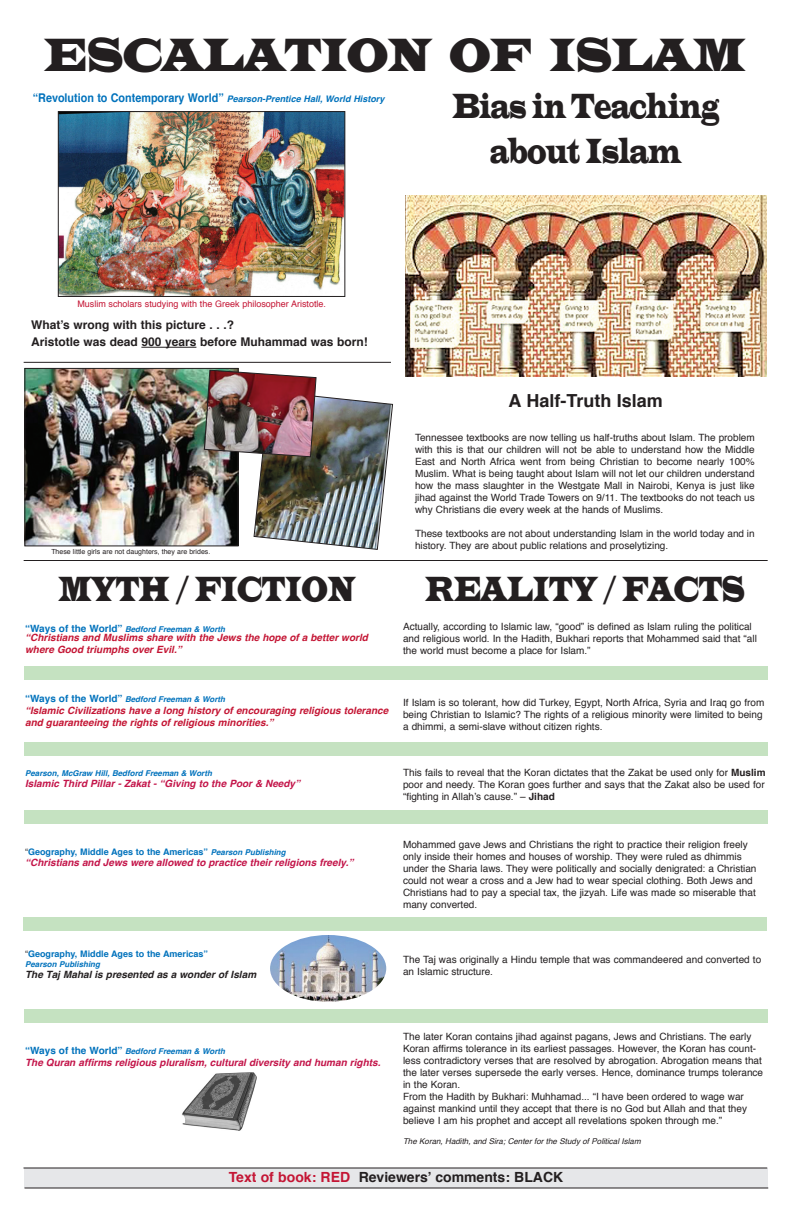
<style>
.page{position:relative;width:792px;height:1224px;background:#fff}
.page>*{position:absolute;margin:0;border:0;box-sizing:border-box;transform-origin:0 0}
.t1{font:48px "Latin Wide";letter-spacing:-.035em;color:#231f20;scale:.65 1}
.t2{font:36px/45px "Latin Wide";letter-spacing:-.035em;color:#231f20;text-align:center;scale:.55 1}
.t3{font:700 18px "Helvetica";color:#231f20}
.t4{font:700 14px "Helvetica";color:#231f20}
.t5{font:700 12px/17.3px "Helvetica";color:#231f20}
.t6{font:10px/12px "Helvetica";color:#231f20}
.t7{font:italic 700 10px/12px "Helvetica";color:#c41534}
.t8{font:italic 700 10px "Helvetica";color:#c31449}
.t9{font:italic 700 10px "Helvetica";color:#231f20}
.t10{font:700 9px "Helvetica";color:#0072bc}
.t11{font:italic 700 9px "Helvetica";color:#0072bc}
.t12{font:9px "Helvetica";color:#c41534}
.t13{font:italic 700 8px "Helvetica";color:#0072bc}
.t14{font:italic 8px "Helvetica";color:#231f20}
.t15{font:7px "Helvetica";color:#231f20}
.s1{font-style:normal;font-size:12px}
.s2{font-style:normal;font-size:10px}
.s3{font-weight:400;color:#231f20}
.s4{font-style:italic;font-size:8px}
.s5{font-weight:700}
.s6{color:#c41534}
</style>
<div class="page">
<hr style="left:141px;top:347px;width:55px;height:1px;background:#231f20">
<img style="left:406px;top:196px;width:361px;height:181px">
<img style="left:27px;top:370px;width:177px;height:174px">
<div style="left:25px;top:368px;width:213px;height:178px;border:1px solid #231f20"></div>
<img style="left:270px;top:935px;width:116px;height:67px;border-radius:50%">
<img style="left:182px;top:1073px;width:75px;height:58px">
<div style="left:24px;top:666px;width:744px;height:13px;background:#c5e2c1"></div>
<div style="left:24px;top:742px;width:744px;height:13px;background:#c5e2c1"></div>
<div style="left:24px;top:810px;width:744px;height:13px;background:#c5e2c1"></div>
<div style="left:23px;top:918px;width:744px;height:13px;background:#c5e2c1"></div>
<div style="left:24px;top:1010px;width:744px;height:13px;background:#c5e2c1"></div>
<img style="left:204px;top:370px;width:189px;height:180px">
<img style="left:60px;top:113px;width:283px;height:182px">
<div style="left:58px;top:111px;width:287px;height:186px;border:1px solid #231f20"></div>
<div style="left:24px;top:1168px;width:744px;height:20px;background:#e6e7e9"></div>
<hr style="left:24px;top:1168px;width:743px;height:1px;background:#231f20">
<hr style="left:25px;top:1188px;width:743px;height:1px;background:#231f20">
<hr style="left:24px;top:560px;width:744px;height:1px;background:#231f20">
<hr style="left:24px;top:362px;width:367px;height:1px;background:#231f20">
<h1 class="t1" style="left:44px;top:33px;width:1082px">ESCALATION OF ISLAM</h1>
<h2 class="t2" style="left:452px;top:86px;width:487px">Bias in Teaching about Islam</h2>
<p class="t11" style="left:33px;top:95px;width:353px"><span class="s1">“Revolution to Contemporary World”</span> Pearson-Prentice Hall, World History</p>
<p class="t12" style="left:77px;top:300px;width:250px">Muslim scholars studying with the Greek philosopher Aristotle.</p>
<p class="t5" style="left:31px;top:317px;width:338px">Whatʼs wrong with this picture . . .?<br>Aristotle was dead 900 years before Muhammad was born!</p>
<p class="t15" style="left:51px;top:549px;width:161px">These little girls are not daughters, they are brides.</p>
<h2 class="t2" style="left:58px;top:568px;width:542px">MYTH / FICTION</h2>
<p class="t13" style="left:25px;top:626px;width:202px"><span class="s2">“Ways of the World”</span> Bedford Freeman &amp; Worth</p>
<p class="t7" style="left:25px;top:632px;width:344px">“Christians and Muslims share with the Jews the hope of a better world where Good triumphs over Evil.”</p>
<p class="t13" style="left:25px;top:696px;width:202px"><span class="s2">“Ways of the World”</span> Bedford Freeman &amp; Worth</p>
<p class="t7" style="left:25px;top:705px;width:365px">“Islamic Civilizations have a long history of encouraging religious tolerance and guaranteeing the rights of religious minorities.”</p>
<p class="t13" style="left:25px;top:770px;width:188px">Pearson, McGraw Hill, Bedford Freeman &amp; Worth</p>
<p class="t8" style="left:25px;top:779px;width:276px">Islamic Third Pillar - Zakat - “Giving to the Poor &amp; Needy”</p>
<p class="t10" style="left:25px;top:848px;width:262px"><span class="s3">“</span>Geography, Middle Ages to the Americas” <span class="s4">Pearson Publishing</span></p>
<p class="t8" style="left:25px;top:858px;width:330px">“Christians and Jews were allowed to practice their religions freely.”</p>
<h3 class="t3" style="left:509px;top:394px;width:156px">A Half-Truth Islam</h3>
<p class="t6" style="left:415px;top:432px;width:341px;text-align:justify">Tennessee textbooks are now telling us half-truths about Islam. The problem with this is that our children will not be able to understand how the Middle East and North Africa went from being Christian to become nearly 100% Muslim. What is being taught about Islam will not let our children understand how the mass slaughter in the Westgate Mall in Nairobi, Kenya is just like jihad against the World Trade Towers on 9/11. The textbooks do not teach us why Christians die every week at the hands of Muslims.</p>
<p class="t6" style="left:415px;top:528px;width:341px">These textbooks are not about understanding Islam in the world today and in history. They are about public relations and proselytizing.</p>
<h2 class="t2" style="left:425px;top:568px;width:584px">REALITY / FACTS</h2>
<p class="t6" style="left:403px;top:622px;width:355px">Actually, according to Islamic law, “good” is defined as Islam ruling the political and religious world. In the Hadith, Bukhari reports that Mohammed said that “all the world must become a place for Islam.”</p>
<p class="t6" style="left:403px;top:697px;width:363px">If Islam is so tolerant, how did Turkey, Egypt, North Africa, Syria and Iraq go from being Christian to Islamic? The rights of a religious minority were limited to being a dhimmi, a semi-slave without citizen rights.</p>
<p class="t6" style="left:403px;top:767px;width:364px;text-align:justify">This fails to reveal that the Koran dictates that the Zakat be used only for <span class="s5">Muslim </span>poor and needy. The Koran goes further and says that the Zakat also be used for “fighting in Allahʼs cause.” – <span class="s5">Jihad</span></p>
<p class="t6" style="left:403px;top:839px;width:355px">Mohammed gave Jews and Christians the right to practice their religion freely only inside their homes and houses of worship. They were ruled as dhimmis under the Sharia laws. They were politically and socially denigrated: a Christian could not wear a cross and a Jew had to wear special clothing. Both Jews and Christians had to pay a special tax, the jizyah. Life was made so miserable that many converted.</p>
<p class="t10" style="left:25px;top:950px;width:184px"><span class="s3">“</span>Geography, Middle Ages to the Americas”</p>
<p class="t13" style="left:25px;top:961px;width:76px">Pearson Publishing</p>
<p class="t9" style="left:25px;top:970px;width:233px">The Taj Mahal is presented as a wonder of Islam</p>
<p class="t6" style="left:403px;top:955px;width:360px">The Taj was originally a Hindu temple that was commandeered and converted to an Islamic structure.</p>
<p class="t13" style="left:25px;top:1048px;width:202px"><span class="s2">“Ways of the World”</span> Bedford Freeman &amp; Worth</p>
<p class="t8" style="left:25px;top:1058px;width:357px">The Quran affirms religious pluralism, cultural diversity and human rights.</p>
<p class="t6" style="left:403px;top:1031px;width:362px">The later Koran contains jihad against pagans, Jews and Christians. The early Koran affirms tolerance in its earliest passages. However, the Koran has count&shy;less contradictory verses that are resolved by abrogation. Abrogation means that the later verses supersede the early verses. Hence, dominance trumps tolerance in the Koran.<br>From the Hadith by Bukhari: Muhhamad... “I have been ordered to wage war against mankind until they accept that there is no God but Allah and that they believe I am his prophet and accept all revelations spoken through me.”</p>
<p class="t14" style="left:403px;top:1138px;width:239px">The Koran, Hadith, and Sira; Center for the Study of Political Islam</p>
<h3 class="t4" style="left:229px;top:1171px;width:336px"><span class="s6">Text of book: RED</span> Reviewersʼ comments: BLACK</h3>
</div>
